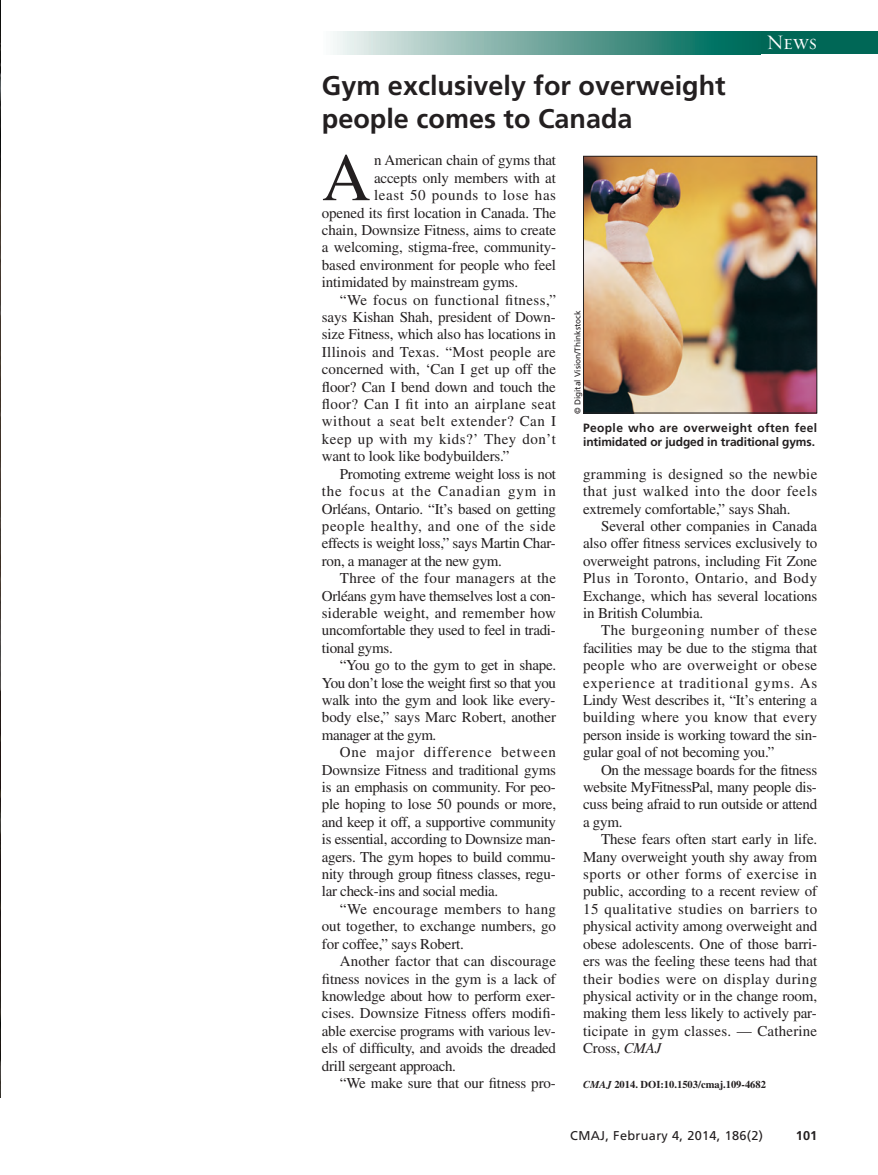
<style>
.page{position:relative;width:878px;height:1175px;background:#fff}
.page>*{position:absolute;margin:0;border:0;box-sizing:border-box;transform-origin:0 0}
.t1{font:67.5px "Times LT Std";color:#231f20}
.t2{font:700 27px/33px "Frutiger LT Std";color:#231f20}
.t3{font:21px "Requiem Display HTF Small Caps";color:#fff}
.t4{font:15px/17.4px "Times LT Std";letter-spacing:-.01em;color:#231f20;text-align:justify}
.t5{font:15px "Times LT Std";letter-spacing:.015em;color:#231f20}
.t6{font:15px "Times LT Std";letter-spacing:.035em;color:#231f20}
.t7{font:15px "Times LT Std";letter-spacing:.03em;color:#231f20}
.t8{font:15px "Times LT Std";letter-spacing:.04em;color:#231f20}
.t9{font:15px "Times LT Std";letter-spacing:.055em;color:#231f20}
.t10{font:15px "Times LT Std";letter-spacing:-.03em;color:#231f20}
.t11{font:15px "Times LT Std";letter-spacing:.02em;color:#231f20}
.t12{font:15px "Times LT Std";letter-spacing:.025em;color:#231f20}
.t13{font:12.75px "Frutiger LT Std";letter-spacing:.025em;color:#231f20}
.t14{font:700 12.75px "Frutiger LT Std";color:#231f20}
.t15{font:700 12px/14.2px "Frutiger LT Std";letter-spacing:-.01em;color:#231f20}
.t16{font:700 10.5px "Times LT Std";color:#231f20}
.t17{font:8.25px "Frutiger LT Std";color:#231f20}
.s1{font-style:italic}
</style>
<div class="page">
<img style="left:0;top:0;width:1px;height:1097px">
<div style="left:751px;top:32px;width:127px;height:22px;background:#006756"></div>
<div style="left:322px;top:32px;width:438px;height:22px;background:linear-gradient(to right,#f5f3f2,#006250)"></div>
<img style="left:585px;top:158px;width:230px;height:253px">
<div style="left:583px;top:156px;width:234px;height:257px;border:1px solid #231f20"></div>
<h2 class="t2" style="left:322px;top:71px;width:405px">Gym exclusively for overweight people comes to Canada</h2>
<h3 class="t3" style="left:766px;top:30px;width:52px">News</h3>
<h1 class="t1" style="left:322px;top:154px;width:50px">A</h1>
<p class="t4" style="left:374px;top:153px;width:183px">n American chain of gyms that</p>
<p class="t4" style="left:374px;top:171px;width:183px">accepts only members with at</p>
<p class="t8" style="left:374px;top:190px;width:183px">least 50 pounds to lose has</p>
<p class="t4" style="left:322px;top:205px;width:236px">opened its first location in Canada. The</p>
<p class="t4" style="left:322px;top:223px;width:235px">chain, Downsize Fitness, aims to create</p>
<p class="t4" style="left:322px;top:240px;width:235px">a welcoming, stigma-free, community-</p>
<p class="t4" style="left:322px;top:258px;width:235px">based environment for people who feel</p>
<p class="t4" style="left:322px;top:275px;width:198px">intimidated by mainstream gyms.</p>
<p class="t7" style="left:340px;top:294px;width:217px">“We focus on functional fitness,”</p>
<p class="t4" style="left:322px;top:310px;width:235px">says Kishan Shah, president of Down-</p>
<p class="t4" style="left:322px;top:327px;width:235px">size Fitness, which also has locations in</p>
<p class="t11" style="left:322px;top:346px;width:235px">Illinois and Texas. “Most people are</p>
<p class="t4" style="left:322px;top:362px;width:236px">concerned with, ‘Can I get up off the</p>
<p class="t4" style="left:322px;top:379px;width:235px">floor? Can I bend down and touch the</p>
<p class="t12" style="left:322px;top:399px;width:235px">floor? Can I fit into an airplane seat</p>
<p class="t6" style="left:322px;top:416px;width:235px">without a seat belt extender? Can I</p>
<p class="t6" style="left:322px;top:433px;width:235px">keep up with my kids?’ They don’t</p>
<p class="t4" style="left:322px;top:449px;width:189px">want to look like bodybuilders.”</p>
<p class="t4" style="left:340px;top:466px;width:218px">Promoting extreme weight loss is not</p>
<p class="t9" style="left:322px;top:486px;width:236px">the focus at the Canadian gym in</p>
<p class="t4" style="left:322px;top:501px;width:236px">Orléans, Ontario. “It’s based on getting</p>
<p class="t8" style="left:322px;top:520px;width:235px">people healthy, and one of the side</p>
<p class="t4" style="left:322px;top:536px;width:235px">effects is weight loss,” says Martin Char-</p>
<p class="t4" style="left:322px;top:553px;width:182px">ron, a manager at the new gym.</p>
<p class="t5" style="left:340px;top:573px;width:218px">Three of the four managers at the</p>
<p class="t4" style="left:322px;top:588px;width:235px">Orléans gym have themselves lost a con-</p>
<p class="t5" style="left:322px;top:607px;width:236px">siderable weight, and remember how</p>
<p class="t4" style="left:322px;top:623px;width:235px">uncomfortable they used to feel in tradi-</p>
<p class="t4" style="left:322px;top:640px;width:72px">tional gyms.</p>
<p class="t4" style="left:340px;top:658px;width:218px">“You go to the gym to get in shape.</p>
<p class="t10" style="left:322px;top:677px;width:236px">You don’t lose the weight first so that you</p>
<p class="t4" style="left:322px;top:693px;width:235px">walk into the gym and look like every-</p>
<p class="t4" style="left:322px;top:710px;width:235px">body else,” says Marc Robert, another</p>
<p class="t10" style="left:322px;top:729px;width:116px">manager at the gym.</p>
<p class="t9" style="left:340px;top:747px;width:218px">One major difference between</p>
<p class="t4" style="left:322px;top:762px;width:235px">Downsize Fitness and traditional gyms</p>
<p class="t4" style="left:322px;top:780px;width:235px">is an emphasis on community. For peo-</p>
<p class="t4" style="left:322px;top:797px;width:236px">ple hoping to lose 50 pounds or more,</p>
<p class="t4" style="left:322px;top:814px;width:235px">and keep it off, a supportive community</p>
<p class="t4" style="left:322px;top:832px;width:235px">is essential, according to Downsize man-</p>
<p class="t4" style="left:322px;top:849px;width:235px">agers. The gym hopes to build commu-</p>
<p class="t4" style="left:322px;top:867px;width:235px">nity through group fitness classes, regu-</p>
<p class="t4" style="left:322px;top:884px;width:178px">lar check-ins and social media.</p>
<p class="t7" style="left:340px;top:903px;width:218px">“We encourage members to hang</p>
<p class="t4" style="left:322px;top:919px;width:236px">out together, to exchange numbers, go</p>
<p class="t4" style="left:322px;top:936px;width:144px">for coffee,” says Robert.</p>
<p class="t4" style="left:340px;top:954px;width:218px">Another factor that can discourage</p>
<p class="t4" style="left:322px;top:971px;width:235px">fitness novices in the gym is a lack of</p>
<p class="t4" style="left:322px;top:988px;width:235px">knowledge about how to perform exer-</p>
<p class="t4" style="left:322px;top:1006px;width:235px">cises. Downsize Fitness offers modifi-</p>
<p class="t4" style="left:322px;top:1023px;width:235px">able exercise programs with various lev-</p>
<p class="t4" style="left:322px;top:1041px;width:236px">els of difficulty, and avoids the dreaded</p>
<p class="t4" style="left:322px;top:1058px;width:136px">drill sergeant approach.</p>
<p class="t4" style="left:340px;top:1075px;width:217px">“We make sure that our fitness pro-</p>
<p class="t17" style="left:574px;top:414px;width:105px;rotate:-90deg">© Digital Vision/Thinkstock</p>
<p class="t15" style="left:583px;top:421px;width:235px">People who are overweight often feel intimidated or judged in traditional gyms.</p>
<p class="t4" style="left:583px;top:466px;width:236px">gramming is designed so the newbie that just walked into the door feels extremely comfortable,” says Shah.</p>
<p class="t4" style="left:583px;top:519px;width:236px;text-indent:18px">Several other companies in Canada also offer fitness services exclusively to overweight patrons, including Fit Zone Plus in Toronto, Ontario, and Body Exchange, which has several locations in British Columbia.</p>
<p class="t4" style="left:583px;top:623px;width:236px;text-indent:18px">The burgeoning number of these facilities may be due to the stigma that people who are overweight or obese experience at traditional gyms. As Lindy West describes it, “It’s entering a building where you know that every person inside is working toward the sin&shy;gular goal of not becoming you.”</p>
<p class="t4" style="left:583px;top:762px;width:236px;text-indent:18px">On the message boards for the fitness website MyFitnessPal, many people dis&shy;cuss being afraid to run outside or attend a gym.</p>
<p class="t4" style="left:583px;top:832px;width:236px;text-indent:18px">These fears often start early in life.<br>Many overweight youth shy away from sports or other forms of exercise in public, according to a recent review of 15 qualitative studies on barriers to physical activity among overweight and obese adolescents. One of those barri&shy;ers was the feeling these teens had that their bodies were on display during physical activity or in the change room, making them less likely to actively par&shy;ticipate in gym classes. — Catherine Cross, <span class="s1">CMAJ</span></p>
<p class="t16" style="left:583px;top:1080px;width:184px"><span class="s1">CMAJ</span> 2014. DOI:10.1503/cmaj.109-4682</p>
<p class="t13" style="left:570px;top:1130px;width:194px">CMAJ, February 4, 2014, 186(2)</p>
<p class="t14" style="left:795px;top:1130px;width:23px">101</p>
</div>
